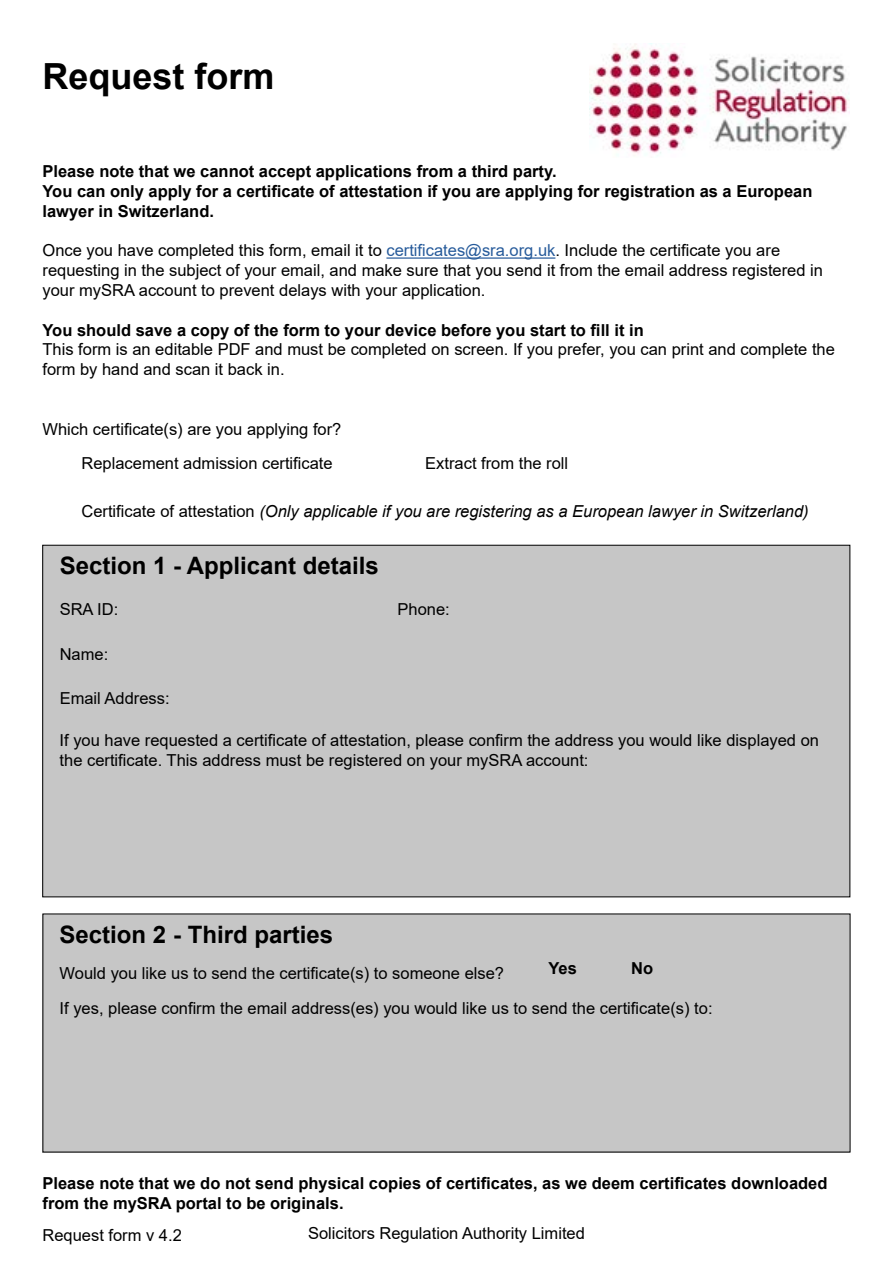
<style>
.page{position:relative;width:893px;height:1263px;background:#fff}
.page>*{position:absolute;margin:0;border:0;box-sizing:border-box;transform-origin:0 0}
.t1{font:700 36px "Arial";color:#000}
.t2{font:700 24px "Arial";color:#000}
.t3{font:16.5px/19.8px "Arial";color:#000}
.t4{font:700 16.5px/19.8px "Arial";color:#000}
.t5{font:italic 16.5px "Arial";color:#000}
.s1{color:#275b9b}
.s2{font-style:normal}
</style>
<div class="page">
<img style="left:590px;top:43px;width:259px;height:111px">
<hr style="left:386px;top:257px;width:169px;height:2px;background:#275b9b">
<div style="left:43px;top:545px;width:807px;height:352px;background:#c6c6c6"></div>
<div style="left:43px;top:914px;width:807px;height:238px;background:#c6c6c6"></div>
<h1 class="t1" style="left:43px;top:51px;width:234px">Request form</h1>
<p class="t4" style="left:43px;top:162px;width:771px">Please note that we cannot accept applications from a third party.<br>You can only apply for a certificate of attestation if you are applying for registration as a European lawyer in Switzerland.</p>
<p class="t3" style="left:43px;top:240px;width:782px">Once you have completed this form, email it to <span class="s1">certificates@sra.org.uk</span>. Include the certificate you are requesting in the subject of your email, and make sure that you send it from the email address registered in your mySRA account to prevent delays with your application.</p>
<p class="t4" style="left:43px;top:320px;width:603px">You should save a copy of the form to your device before you start to fill it in</p>
<p class="t3" style="left:43px;top:339px;width:794px">This form is an editable PDF and must be completed on screen. If you prefer, you can print and complete the form by hand and scan it back in.</p>
<p class="t3" style="left:43px;top:419px;width:300px">Which certificate(s) are you applying for?</p>
<p class="t3" style="left:81px;top:453px;width:253px">Replacement admission certificate</p>
<p class="t3" style="left:425px;top:453px;width:145px">Extract from the roll</p>
<p class="t5" style="left:81px;top:501px;width:729px"><span class="s2">Certificate of attestation</span> (Only applicable if you are registering as a European lawyer in Switzerland)</p>
<h2 class="t2" style="left:60px;top:549px;width:321px">Section 1 - Applicant details</h2>
<p class="t3" style="left:60px;top:600px;width:60px">SRA ID:</p>
<p class="t3" style="left:60px;top:644px;width:50px">Name:</p>
<p class="t3" style="left:60px;top:688px;width:112px">Email Address:</p>
<p class="t3" style="left:397px;top:600px;width:54px">Phone:</p>
<p class="t3" style="left:60px;top:730px;width:761px">If you have requested a certificate of attestation, please confirm the address you would like displayed on the certificate. This address must be registered on your mySRA account:</p>
<h2 class="t2" style="left:60px;top:917px;width:275px">Section 2 - Third parties</h2>
<p class="t4" style="left:549px;top:959px;width:30px">Yes</p>
<p class="t4" style="left:631px;top:959px;width:23px">No</p>
<p class="t3" style="left:60px;top:955px;width:654px;line-height:35.2px">Would you like us to send the certificate(s) to someone else?<br>If yes, please confirm the email address(es) you would like us to send the certificate(s) to:</p>
<p class="t4" style="left:43px;top:1173px;width:786px">Please note that we do not send physical copies of certificates, as we deem certificates downloaded from the mySRA portal to be originals.</p>
<p class="t3" style="left:43px;top:1225px;width:141px">Request form v 4.2</p>
<p class="t3" style="left:308px;top:1223px;width:278px">Solicitors Regulation Authority Limited</p>
</div>
